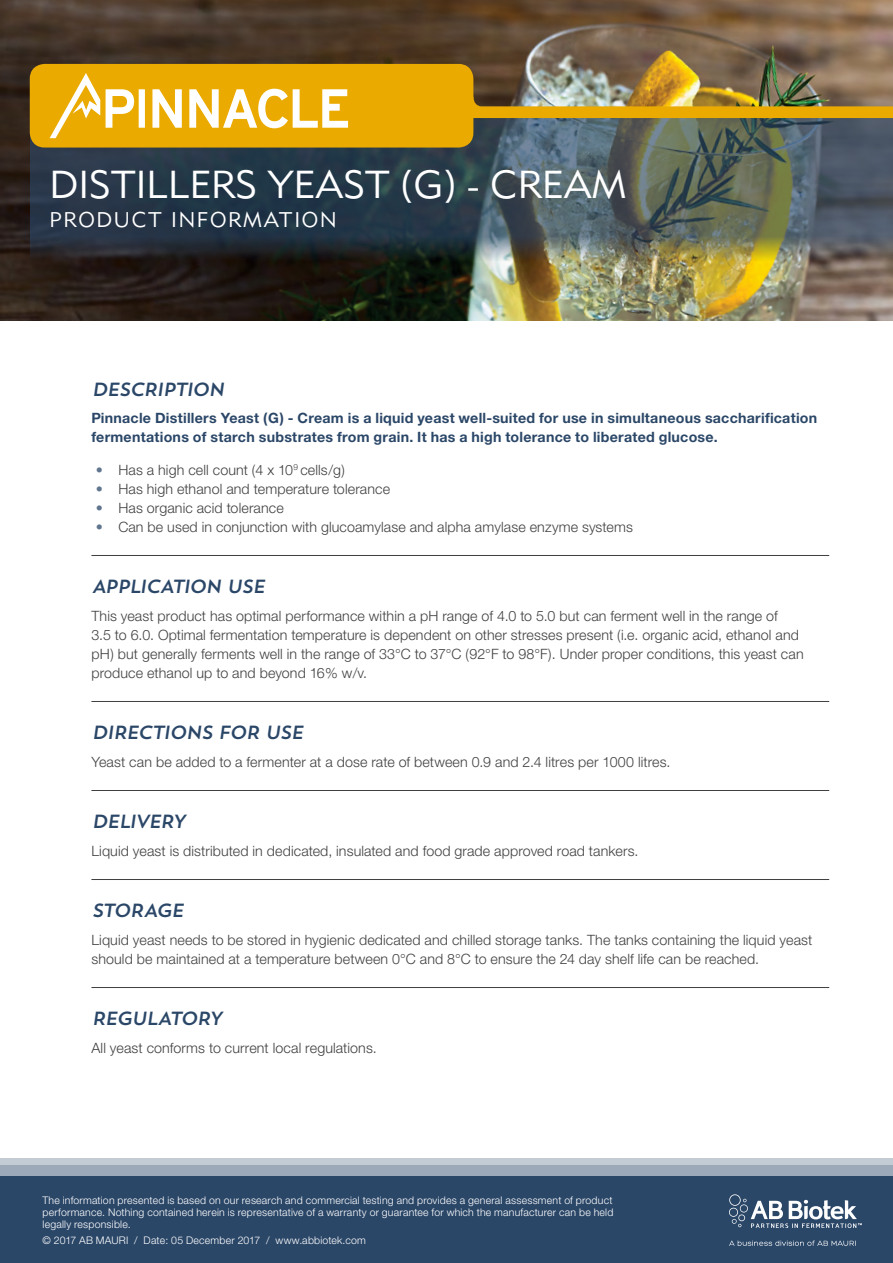
<style>
.page{position:relative;width:893px;height:1263px;background:#fff}
.page>*{position:absolute;margin:0;border:0;box-sizing:border-box;transform-origin:0 0}
.t1{font:38.7px "Metro Lite Two";color:#fff}
.t2{font:21.15px "Metro Lite Two";letter-spacing:.08em;color:#fff}
.t3{font:italic 19.05px "Trend Sans One";letter-spacing:-.09em;color:#2b4768}
.t4{font:italic 19.05px "Trend Sans One";letter-spacing:-.11em;color:#2b4768}
.t5{font:300 14.25px/19px "Helvetica Neue";letter-spacing:.01em;color:#404040}
.t6{font:700 14.25px/19px "Helvetica Neue";letter-spacing:.015em;color:#2b4768}
.t7{font:300 10.5px/12px "Helvetica Neue";letter-spacing:.02em;color:#fff;text-align:justify}
.s1{color:#60758e}
</style>
<div class="page">
<div style="left:0;top:1158px;width:893px;height:105px;background:linear-gradient(to right,#c3cbd4,#c3cbd4)"></div>
<div style="left:0;top:1166px;width:893px;height:97px;background:#9ca9b8"></div>
<div style="left:0;top:1176px;width:893px;height:87px;background:#2b4768"></div>
<svg style="left:729px;top:1194px;width:133px;height:52px"></svg>
<img style="left:0;top:0;width:893px;height:320px">
<img style="left:30px;top:118px;width:863px;height:153px">
<div style="left:30px;top:64px;width:443px;height:84px;background:#eaaa00;border-radius:15px"></div>
<img style="left:473px;top:97px;width:420px;height:21px">
<svg style="left:50px;top:73px;width:85px;height:65px"></svg>
<svg style="left:139px;top:89px;width:6px;height:39px"></svg>
<svg style="left:152px;top:89px;width:30px;height:39px"></svg>
<svg style="left:189px;top:88px;width:160px;height:41px"></svg>
<hr style="left:91px;top:555px;width:738px;height:1px;background:#404040">
<hr style="left:91px;top:701px;width:738px;height:1px;background:#404040">
<hr style="left:91px;top:790px;width:738px;height:1px;background:#404040">
<hr style="left:91px;top:879px;width:738px;height:1px;background:#404040">
<hr style="left:91px;top:987px;width:738px;height:1px;background:#404040">
<h1 class="t1" style="left:50px;top:161px;width:578px">DISTILLERS YEAST (G) - CREAM</h1>
<h2 class="t2" style="left:50px;top:207px;width:288px">PRODUCT INFORMATION</h2>
<h3 class="t3" style="left:91px;top:377px;width:135px">DESCRIPTION</h3>
<p class="t6" style="left:91px;top:408px;width:727px">Pinnacle Distillers Yeast (G) - Cream is a liquid yeast well-suited for use in simultaneous saccharification fermentations of starch substrates from grain. It has a high tolerance to liberated glucose.</p>
<p class="t5" style="left:96px;top:460px;width:250px"><span class="s1">•</span> Has a high cell count (4 x 10<sup>9</sup> cells/g)</p>
<p class="t5" style="left:96px;top:479px;width:296px"><span class="s1">•</span> Has high ethanol and temperature tolerance</p>
<p class="t5" style="left:96px;top:498px;width:189px"><span class="s1">•</span> Has organic acid tolerance</p>
<p class="t5" style="left:96px;top:517px;width:539px"><span class="s1">•</span> Can be used in conjunction with glucoamylase and alpha amylase enzyme systems</p>
<h3 class="t3" style="left:91px;top:574px;width:176px">APPLICATION USE</h3>
<p class="t5" style="left:91px;top:606px;width:714px">This yeast product has optimal performance within a pH range of 4.0 to 5.0 but can ferment well in the range of<br>3.5 to 6.0. Optimal fermentation temperature is dependent on other stresses present (i.e. organic acid, ethanol and pH) but generally ferments well in the range of 33°C to 37°C (92°F to 98°F). Under proper conditions, this yeast can produce ethanol up to and beyond 16% w/v.</p>
<h3 class="t3" style="left:91px;top:720px;width:214px">DIRECTIONS FOR USE</h3>
<p class="t5" style="left:91px;top:752px;width:581px">Yeast can be added to a fermenter at a dose rate of between 0.9 and 2.4 litres per 1000 litres.</p>
<h3 class="t4" style="left:91px;top:809px;width:96px">DELIVERY</h3>
<p class="t5" style="left:91px;top:841px;width:549px">Liquid yeast is distributed in dedicated, insulated and food grade approved road tankers.</p>
<h3 class="t3" style="left:91px;top:898px;width:95px">STORAGE</h3>
<p class="t5" style="left:91px;top:930px;width:722px">Liquid yeast needs to be stored in hygienic dedicated and chilled storage tanks. The tanks containing the liquid yeast should be maintained at a temperature between 0°C and 8°C to ensure the 24 day shelf life can be reached.</p>
<h3 class="t3" style="left:91px;top:1006px;width:133px">REGULATORY</h3>
<p class="t5" style="left:91px;top:1038px;width:287px">All yeast conforms to current local regulations.</p>
<p class="t7" style="left:43px;top:1194px;width:572px">The information presented is based on our research and commercial testing and provides a general assessment of product performance. Nothing contained herein is representative of a warranty or guarantee for which the manufacturer can be held legally responsible.</p>
<p class="t7" style="left:43px;top:1234px;width:325px">© 2017 AB MAURI / Date: 05 December 2017 / www.abbiotek.com</p>
</div>
